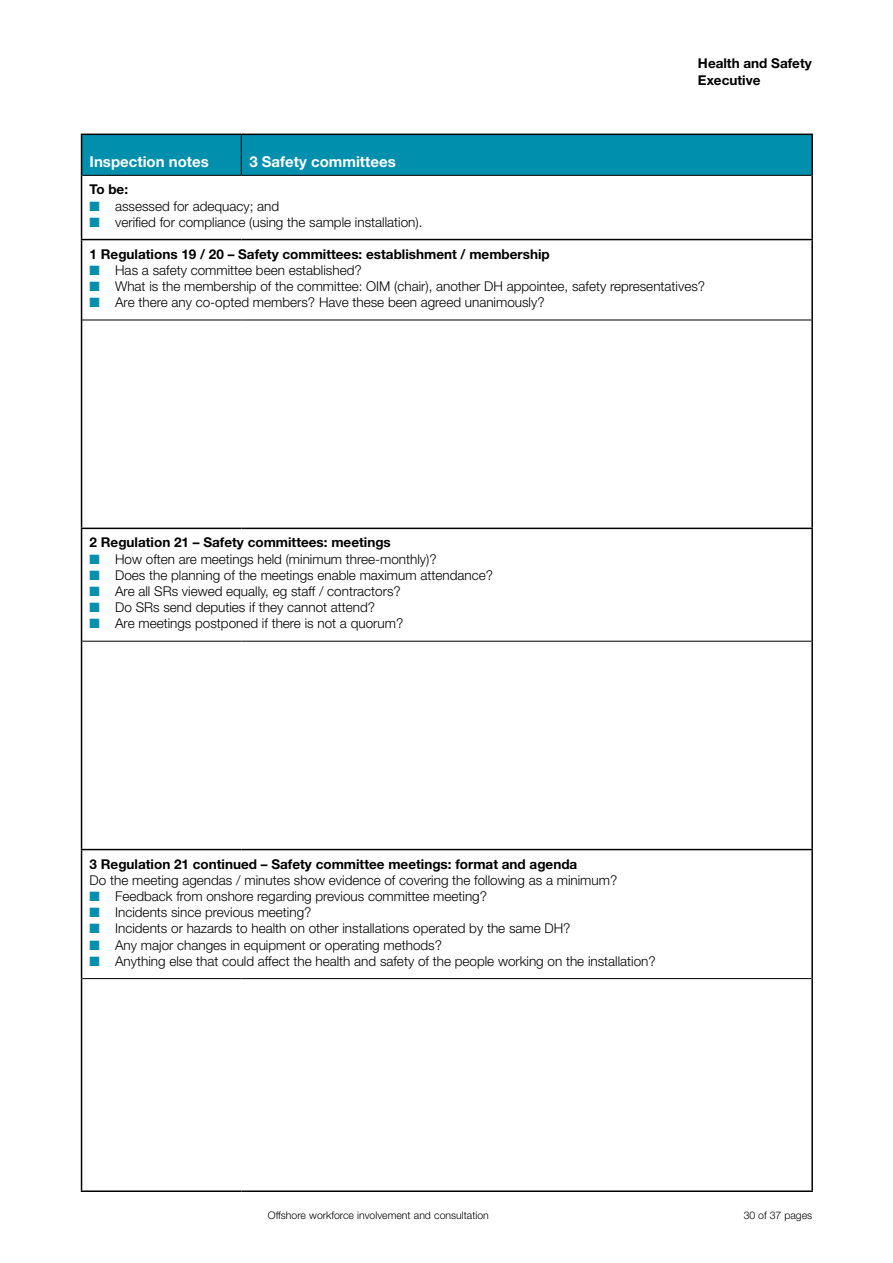
<style>
.page{position:relative;width:893px;height:1263px;background:#fff}
.page>*{position:absolute;margin:0;border:0;box-sizing:border-box;transform-origin:0 0}
.t1{font:700 15px "Helvetica Neue";color:#fff}
.bullet_9pt_unlocked{font:300 13.5px "Helvetica Neue";color:#000}
.Row_BOLD_9pt{font:700 13.5px/16.5px "Helvetica Neue";color:#000}
.row_unlocked{font:300 13.5px "Helvetica Neue";color:#000}
.t2{font:300 10.5px "Helvetica Neue";color:#000}
.s1{color:#008fac}
</style>
<div class="page">
<div style="left:82px;top:135px;width:729px;height:40px;background:#008fac"></div>
<hr style="left:82px;top:320px;width:159px;height:1px;background:#000">
<hr style="left:241px;top:320px;width:570px;height:1px;background:#000">
<hr style="left:82px;top:641px;width:159px;height:1px;background:#000">
<hr style="left:241px;top:641px;width:570px;height:1px;background:#000">
<hr style="left:82px;top:978px;width:159px;height:1px;background:#000">
<hr style="left:241px;top:978px;width:570px;height:1px;background:#000">
<hr style="left:81px;top:175px;width:1px;height:64px;background:#000">
<hr style="left:811px;top:175px;width:2px;height:64px;background:#000">
<hr style="left:81px;top:320px;width:1px;height:208px;background:#000">
<hr style="left:811px;top:320px;width:2px;height:208px;background:#000">
<hr style="left:81px;top:641px;width:1px;height:208px;background:#000">
<hr style="left:811px;top:641px;width:2px;height:208px;background:#000">
<hr style="left:81px;top:978px;width:1px;height:212px;background:#000">
<hr style="left:811px;top:978px;width:2px;height:212px;background:#000">
<hr style="left:81px;top:239px;width:160px;height:1px;background:#000">
<hr style="left:81px;top:240px;width:1px;height:80px;background:#000">
<hr style="left:241px;top:239px;width:572px;height:1px;background:#000">
<hr style="left:811px;top:240px;width:2px;height:80px;background:#000">
<hr style="left:81px;top:528px;width:160px;height:1px;background:#000">
<hr style="left:81px;top:529px;width:1px;height:112px;background:#000">
<hr style="left:241px;top:528px;width:572px;height:1px;background:#000">
<hr style="left:811px;top:529px;width:2px;height:112px;background:#000">
<hr style="left:81px;top:849px;width:160px;height:1px;background:#000">
<hr style="left:81px;top:850px;width:1px;height:128px;background:#000">
<hr style="left:241px;top:849px;width:572px;height:1px;background:#000">
<hr style="left:811px;top:850px;width:2px;height:128px;background:#000">
<hr style="left:81px;top:1190px;width:160px;height:2px;background:#000">
<hr style="left:241px;top:1190px;width:572px;height:2px;background:#000">
<hr style="left:81px;top:134px;width:160px;height:1px;background:#000">
<hr style="left:81px;top:135px;width:1px;height:40px;background:#000">
<hr style="left:241px;top:134px;width:572px;height:1px;background:#000">
<hr style="left:811px;top:135px;width:2px;height:40px;background:#000">
<hr style="left:241px;top:135px;width:1px;height:40px;background:#000">
<hr style="left:82px;top:175px;width:159px;height:1px;background:#000">
<hr style="left:241px;top:175px;width:570px;height:1px;background:#000">
<p class="Row_BOLD_9pt" style="left:698px;top:55px;width:115px">Health and Safety<br>Executive</p>
<p class="t1" style="left:90px;top:152px;width:121px">Inspection notes</p>
<p class="t1" style="left:249px;top:152px;width:148px">3 Safety committees</p>
<p class="Row_BOLD_9pt" style="left:90px;top:181px;width:40px">To be:</p>
<p class="bullet_9pt_unlocked" style="left:90px;top:198px;width:191px"><span class="s1">■</span> assessed for adequacy; and</p>
<p class="bullet_9pt_unlocked" style="left:90px;top:214px;width:334px"><span class="s1">■</span> verified for compliance (using the sample installation).</p>
<p class="Row_BOLD_9pt" style="left:90px;top:245px;width:462px">1 Regulations 19 / 20 – Safety committees: establishment / membership</p>
<p class="bullet_9pt_unlocked" style="left:90px;top:262px;width:274px"><span class="s1">■</span> Has a safety committee been established?</p>
<p class="bullet_9pt_unlocked" style="left:90px;top:278px;width:617px"><span class="s1">■</span> What is the membership of the committee: OIM (chair), another DH appointee, safety representatives?</p>
<p class="bullet_9pt_unlocked" style="left:90px;top:294px;width:456px"><span class="s1">■</span> Are there any co-opted members? Have these been agreed unanimously?</p>
<p class="Row_BOLD_9pt" style="left:90px;top:534px;width:303px">2 Regulation 21 – Safety committees: meetings</p>
<p class="bullet_9pt_unlocked" style="left:90px;top:551px;width:349px"><span class="s1">■</span> How often are meetings held (minimum three-monthly)?</p>
<p class="bullet_9pt_unlocked" style="left:90px;top:567px;width:405px"><span class="s1">■</span> Does the planning of the meetings enable maximum attendance?</p>
<p class="bullet_9pt_unlocked" style="left:90px;top:583px;width:313px"><span class="s1">■</span> Are all SRs viewed equally, eg staff / contractors?</p>
<p class="bullet_9pt_unlocked" style="left:90px;top:599px;width:287px"><span class="s1">■</span> Do SRs send deputies if they cannot attend?</p>
<p class="bullet_9pt_unlocked" style="left:90px;top:615px;width:315px"><span class="s1">■</span> Are meetings postponed if there is not a quorum?</p>
<p class="Row_BOLD_9pt" style="left:90px;top:855px;width:489px">3 Regulation 21 continued – Safety committee meetings: format and agenda</p>
<p class="row_unlocked" style="left:90px;top:872px;width:529px">Do the meeting agendas / minutes show evidence of covering the following as a minimum?</p>
<p class="bullet_9pt_unlocked" style="left:90px;top:888px;width:399px"><span class="s1">■</span> Feedback from onshore regarding previous committee meeting?</p>
<p class="bullet_9pt_unlocked" style="left:90px;top:904px;width:223px"><span class="s1">■</span> Incidents since previous meeting?</p>
<p class="bullet_9pt_unlocked" style="left:90px;top:920px;width:482px"><span class="s1">■</span> Incidents or hazards to health on other installations operated by the same DH?</p>
<p class="bullet_9pt_unlocked" style="left:90px;top:936px;width:354px"><span class="s1">■</span> Any major changes in equipment or operating methods?</p>
<p class="bullet_9pt_unlocked" style="left:90px;top:953px;width:568px"><span class="s1">■</span> Anything else that could affect the health and safety of the people working on the installation?</p>
<p class="t2" style="left:268px;top:1209px;width:222px">Offshore workforce involvement and consultation</p>
<p class="t2" style="left:744px;top:1209px;width:70px">30 of 37 pages</p>
</div>
